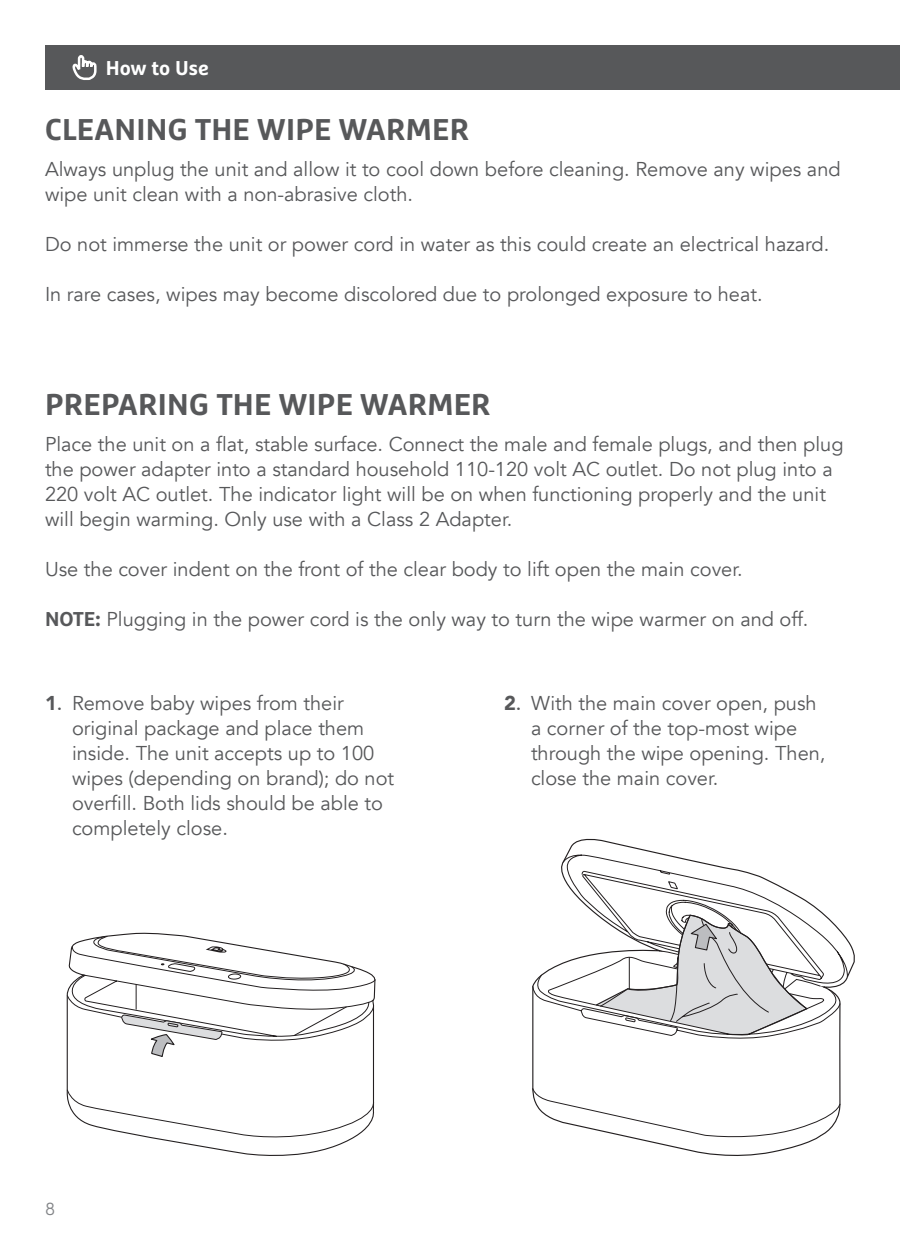
<style>
.page{position:relative;width:900px;height:1260px;background:#fff}
.page>*{position:absolute;margin:0;border:0;box-sizing:border-box;transform-origin:0 0}
.Content__Title{font:700 30px "Marselis OT";letter-spacing:.01em;color:#57585a}
.t1{font:20px/25px "Avenir";color:#57585a}
.t2{font:700 20px "Marselis OT";color:#fff}
.t3{font:300 17.5px "Marselis OT";color:#828487}
.s1{font-family:"Marselis OT";font-weight:700}
.s2{font-weight:900}
.s3{font-weight:500}
</style>
<div class="page">
<div style="left:45px;top:45px;width:855px;height:45px;background:#57585a"></div>
<svg style="left:72px;top:55px;width:25px;height:25px"></svg>
<svg style="left:66px;top:932px;width:309px;height:224px"></svg>
<svg style="left:69px;top:936px;width:307px;height:122px"></svg>
<svg style="left:532px;top:838px;width:323px;height:318px"></svg>
<svg style="left:532px;top:853px;width:317px;height:189px"></svg>
<svg style="left:533px;top:898px;width:309px;height:141px"></svg>
<svg style="left:532px;top:1088px;width:309px;height:53px"></svg>
<p class="t2" style="left:106px;top:56px;width:105px">How to Use</p>
<p class="Content__Title" style="left:45px;top:111px;width:426px">CLEANING THE WIPE WARMER</p>
<p class="t1" style="left:45px;top:157px;width:797px">Always unplug the unit and allow it to cool down before cleaning. Remove any wipes and wipe unit clean with a non-abrasive cloth.</p>
<p class="t1" style="left:45px;top:232px;width:786px">Do not immerse the unit or power cord in water as this could create an electrical hazard.</p>
<p class="t1" style="left:45px;top:282px;width:719px">In rare cases, wipes may become discolored due to prolonged exposure to heat.</p>
<p class="Content__Title" style="left:45px;top:386px;width:447px">PREPARING THE WIPE WARMER</p>
<p class="t1" style="left:45px;top:432px;width:800px">Place the unit on a flat, stable surface. Connect the male and female plugs, and then plug the power adapter into a standard household 110-120 volt AC outlet. Do not plug into a 220 volt AC outlet. The indicator light will be on when functioning properly and the unit will begin warming. Only use with a Class 2 Adapter.</p>
<p class="t1" style="left:45px;top:557px;width:699px">Use the cover indent on the front of the clear body to lift open the main cover.</p>
<p class="t1" style="left:45px;top:607px;width:765px"><span class="s1">NOTE:</span> Plugging in the power cord is the only way to turn the wipe warmer on and off.</p>
<p class="t1" style="left:72px;top:691px;width:324px;text-indent:-27px"><span class="s2">1</span><span class="s3">.</span> Remove baby wipes from their original package and place them inside. The unit accepts up to 100 wipes (depending on brand); do not overfill. Both lids should be able to completely close.</p>
<p class="t1" style="left:531px;top:691px;width:296px;text-indent:-27px"><span class="s2">2</span><span class="s3">.</span> With the main cover open, push a corner of the top-most wipe through the wipe opening. Then, close the main cover.</p>
<p class="t3" style="left:45px;top:1198px;width:12px">8</p>
</div>
